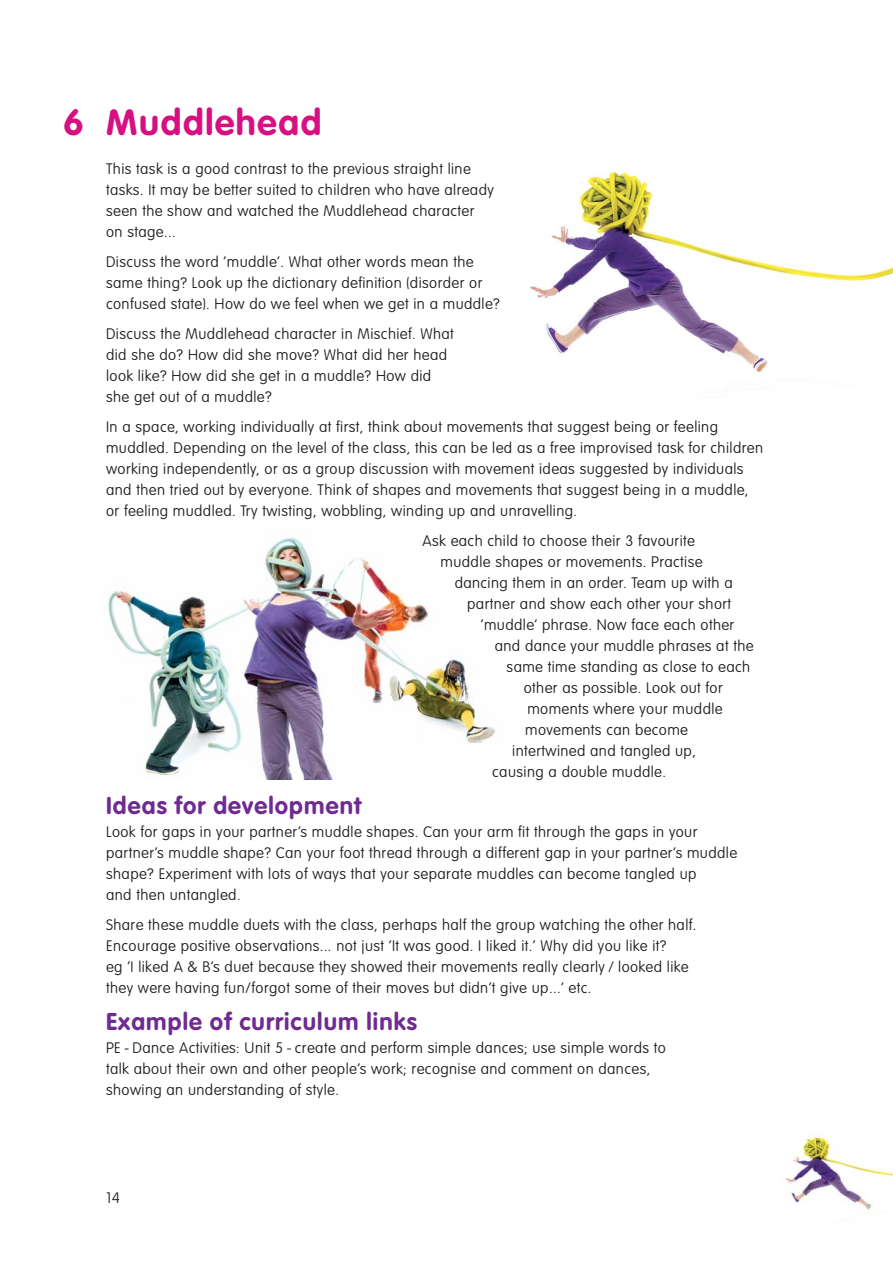
<style>
.page{position:relative;width:893px;height:1263px;background:#fff}
.page>*{position:absolute;margin:0;border:0;box-sizing:border-box;transform-origin:0 0}
.t1{font:700 36px "VAG Rounded";letter-spacing:.045em;color:#d80f81}
.t2{font:700 24px "VAG Rounded";letter-spacing:.045em;color:#6f2b91}
.t3{font:100 15px/21px "VAG Rounded";letter-spacing:.025em;color:#231f20}
</style>
<div class="page">
<img style="left:108px;top:537px;width:388px;height:242px">
<img style="left:530px;top:171px;width:363px;height:202px">
<img style="left:785px;top:1133px;width:108px;height:77px">
<h1 class="t1" style="left:63px;top:107px;width:260px">6 Muddlehead</h1>
<p class="t3" style="left:106px;top:159px;width:389px">This task is a good contrast to the previous straight line tasks. It may be better suited to children who have already seen the show and watched the Muddlehead character on stage...</p>
<p class="t3" style="left:106px;top:252px;width:395px">Discuss the word ‘muddle’. What other words mean the same thing? Look up the dictionary definition (disorder or confused state). How do we feel when we get in a muddle?</p>
<p class="t3" style="left:106px;top:324px;width:349px">Discuss the Muddlehead character in Mischief. What did she do? How did she move? What did her head look like? How did she get in a muddle? How did she get out of a muddle?</p>
<p class="t3" style="left:106px;top:417px;width:658px">In a space, working individually at first, think about movements that suggest being or feeling muddled. Depending on the level of the class, this can be led as a free improvised task for children working independently, or as a group discussion with movement ideas suggested by individuals and then tried out by everyone. Think of shapes and movements that suggest being in a muddle, or feeling muddled. Try twisting, wobbling, winding up and unravelling.</p>
<p class="t3" style="left:423px;top:531px;width:274px">Ask each child to choose their 3 favourite</p>
<p class="t3" style="left:441px;top:552px;width:263px">muddle shapes or movements. Practise</p>
<p class="t3" style="left:455px;top:573px;width:280px">dancing them in an order. Team up with a</p>
<p class="t3" style="left:467px;top:594px;width:265px">partner and show each other your short</p>
<p class="t3" style="left:481px;top:615px;width:255px">‘muddle’ phrase. Now face each other</p>
<p class="t3" style="left:495px;top:636px;width:260px">and dance your muddle phrases at the</p>
<p class="t3" style="left:507px;top:657px;width:245px">same time standing as close to each</p>
<p class="t3" style="left:524px;top:678px;width:200px">other as possible. Look out for</p>
<p class="t3" style="left:527px;top:699px;width:197px">moments where your muddle</p>
<p class="t3" style="left:525px;top:720px;width:164px">movements can become</p>
<p class="t3" style="left:512px;top:741px;width:185px">intertwined and tangled up,</p>
<p class="t3" style="left:492px;top:762px;width:175px">causing a double muddle.</p>
<h2 class="t2" style="left:106px;top:796px;width:257px">Ideas for development</h2>
<p class="t3" style="left:106px;top:822px;width:633px">Look for gaps in your partner’s muddle shapes. Can your arm fit through the gaps in your partner’s muddle shape? Can your foot thread through a different gap in your partner’s muddle shape? Experiment with lots of ways that your separate muddles can become tangled up<br>and then untangled.</p>
<p class="t3" style="left:106px;top:915px;width:592px">Share these muddle duets with the class, perhaps half the group watching the other half.<br>Encourage positive observations... not just ‘It was good. I liked it.’ Why did you like it?<br>eg ‘I liked A &amp; B’s duet because they showed their movements really clearly / looked like they were having fun/forgot some of their moves but didn’t give up...’ etc.</p>
<h2 class="t2" style="left:106px;top:1012px;width:313px">Example of curriculum links</h2>
<p class="t3" style="left:106px;top:1038px;width:561px">PE - Dance Activities: Unit 5 - create and perform simple dances; use simple words to talk about their own and other people’s work; recognise and comment on dances, showing an understanding of style.</p>
<p class="t3" style="left:106px;top:1188px;width:15px">14</p>
</div>
